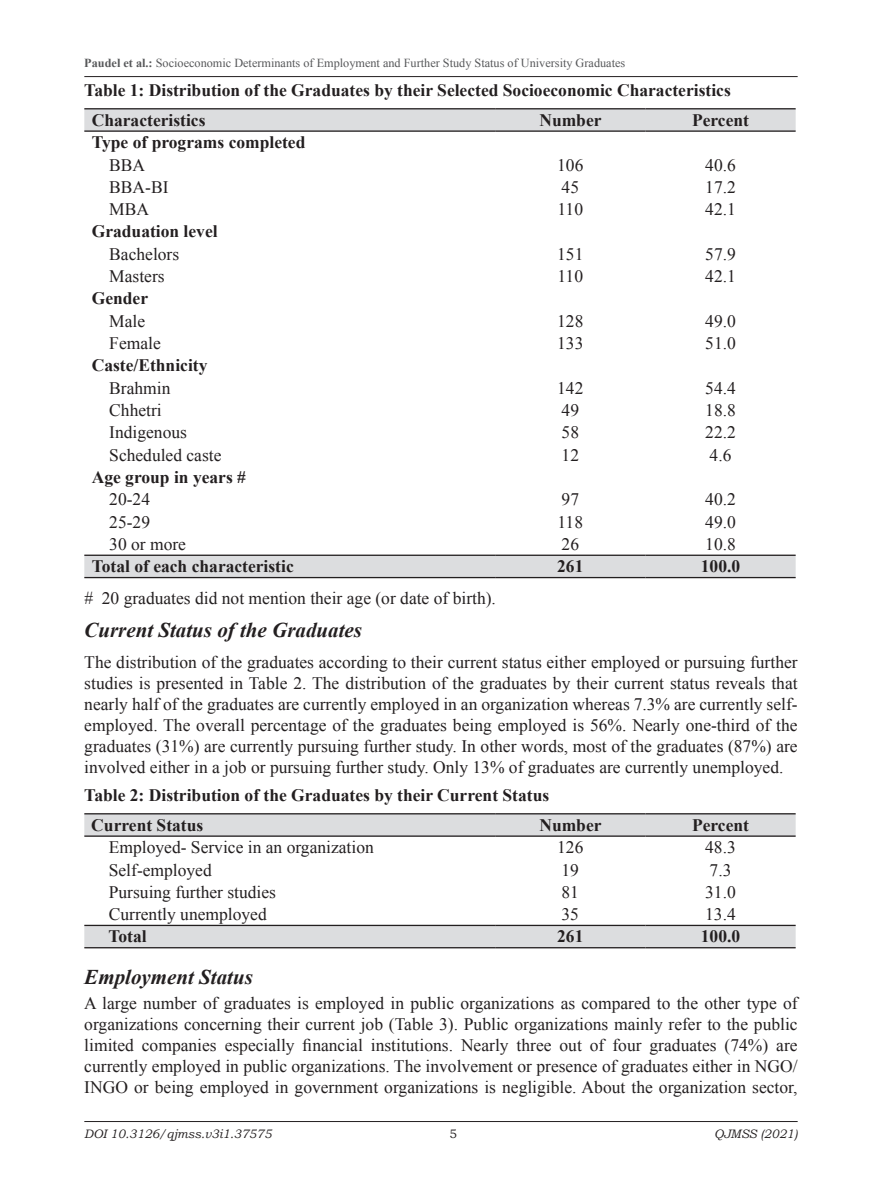
<style>
.page{position:relative;width:882px;height:1197px;background:#fff}
.page>*{position:absolute;margin:0;border:0;box-sizing:border-box;transform-origin:0 0}
.t1{font:italic 700 21px "Times New Roman";color:#231f20}
.t2{font:17.5px/21px "Times New Roman";color:#231f20;text-align:justify}
.t3{font:700 17.5px/29.4px "Times New Roman";color:#231f20}
.t4{font:12.25px "Times New Roman";color:#57585a}
.t5{font:italic 12.25px "Bookman Old Style";color:#231f20}
.t6{font:12.25px "Bookman Old Style";color:#231f20}
.s1{font-weight:700}
</style>
<div class="page">
<hr style="left:84px;top:76px;width:714px;height:1px;background:#231f20">
<hr style="left:84px;top:1121px;width:714px;height:1px;background:#231f20">
<svg style="left:84px;top:109px;width:712px;height:468px"></svg>
<hr style="left:84px;top:108px;width:411px;height:1px;background:#231f20">
<hr style="left:495px;top:108px;width:150px;height:1px;background:#231f20">
<hr style="left:645px;top:108px;width:151px;height:1px;background:#231f20">
<hr style="left:84px;top:130px;width:411px;height:2px;background:#231f20">
<hr style="left:495px;top:130px;width:150px;height:2px;background:#231f20">
<hr style="left:645px;top:130px;width:151px;height:2px;background:#231f20">
<hr style="left:84px;top:555px;width:411px;height:1px;background:#231f20">
<hr style="left:495px;top:555px;width:150px;height:1px;background:#231f20">
<hr style="left:645px;top:555px;width:151px;height:1px;background:#231f20">
<hr style="left:84px;top:577px;width:411px;height:1px;background:#231f20">
<hr style="left:495px;top:577px;width:150px;height:1px;background:#231f20">
<hr style="left:645px;top:577px;width:151px;height:1px;background:#231f20">
<svg style="left:84px;top:814px;width:712px;height:133px"></svg>
<hr style="left:84px;top:925px;width:411px;height:1px;background:#231f20">
<hr style="left:495px;top:925px;width:150px;height:1px;background:#231f20">
<hr style="left:645px;top:925px;width:151px;height:1px;background:#231f20">
<hr style="left:84px;top:947px;width:411px;height:1px;background:#231f20">
<hr style="left:495px;top:947px;width:150px;height:1px;background:#231f20">
<hr style="left:645px;top:947px;width:151px;height:1px;background:#231f20">
<hr style="left:84px;top:813px;width:411px;height:1px;background:#231f20">
<hr style="left:495px;top:813px;width:150px;height:1px;background:#231f20">
<hr style="left:645px;top:813px;width:151px;height:1px;background:#231f20">
<hr style="left:84px;top:835px;width:411px;height:2px;background:#231f20">
<hr style="left:495px;top:835px;width:150px;height:2px;background:#231f20">
<hr style="left:645px;top:835px;width:151px;height:2px;background:#231f20">
<p class="t4" style="left:84px;top:55px;width:542px"><span class="s1">Paudel et al.:</span> Socioeconomic Determinants of Employment and Further Study Status of University Graduates</p>
<p class="t3" style="left:92px;top:75px;width:641px;text-indent:-7px">Table 1: Distribution of the Graduates by their Selected Socioeconomic Characteristics<br>Characteristics</p>
<p class="t3" style="left:539px;top:105px;width:64px">Number</p>
<p class="t3" style="left:692px;top:105px;width:59px">Percent</p>
<p class="t3" style="left:92px;top:127px;width:215px">Type of programs completed</p>
<p class="t2" style="left:109px;top:154px;width:37px">BBA</p>
<p class="t2" style="left:557px;top:154px;width:28px">106</p>
<p class="t2" style="left:705px;top:154px;width:32px">40.6</p>
<p class="t2" style="left:109px;top:176px;width:61px">BBA-BI</p>
<p class="t2" style="left:562px;top:176px;width:19px">45</p>
<p class="t2" style="left:705px;top:176px;width:32px">17.2</p>
<p class="t2" style="left:109px;top:199px;width:41px">MBA</p>
<p class="t2" style="left:558px;top:199px;width:27px">110</p>
<p class="t2" style="left:705px;top:199px;width:32px">42.1</p>
<p class="t3" style="left:92px;top:216px;width:127px">Graduation level</p>
<p class="t2" style="left:109px;top:243px;width:71px">Bachelors</p>
<p class="t2" style="left:557px;top:243px;width:28px">151</p>
<p class="t2" style="left:705px;top:243px;width:32px">57.9</p>
<p class="t2" style="left:109px;top:266px;width:57px">Masters</p>
<p class="t2" style="left:558px;top:266px;width:27px">110</p>
<p class="t2" style="left:705px;top:266px;width:32px">42.1</p>
<p class="t3" style="left:92px;top:283px;width:58px">Gender</p>
<p class="t2" style="left:109px;top:310px;width:37px">Male</p>
<p class="t2" style="left:557px;top:310px;width:28px">128</p>
<p class="t2" style="left:705px;top:310px;width:32px">49.0</p>
<p class="t2" style="left:109px;top:333px;width:53px">Female</p>
<p class="t2" style="left:557px;top:333px;width:28px">133</p>
<p class="t2" style="left:705px;top:333px;width:32px">51.0</p>
<p class="t3" style="left:92px;top:350px;width:117px">Caste/Ethnicity</p>
<p class="t2" style="left:109px;top:377px;width:63px">Brahmin</p>
<p class="t2" style="left:557px;top:377px;width:28px">142</p>
<p class="t2" style="left:705px;top:377px;width:32px">54.4</p>
<p class="t2" style="left:109px;top:400px;width:54px">Chhetri</p>
<p class="t2" style="left:562px;top:400px;width:19px">49</p>
<p class="t2" style="left:705px;top:400px;width:32px">18.8</p>
<p class="t2" style="left:109px;top:422px;width:79px">Indigenous</p>
<p class="t2" style="left:562px;top:422px;width:19px">58</p>
<p class="t2" style="left:705px;top:422px;width:32px">22.2</p>
<p class="t2" style="left:109px;top:444px;width:114px">Scheduled caste</p>
<p class="t2" style="left:562px;top:444px;width:19px">12</p>
<p class="t2" style="left:710px;top:444px;width:23px">4.6</p>
<p class="t3" style="left:92px;top:462px;width:156px">Age group in years #</p>
<p class="t2" style="left:109px;top:489px;width:42px">20-24</p>
<p class="t2" style="left:562px;top:489px;width:19px">97</p>
<p class="t2" style="left:705px;top:489px;width:32px">40.2</p>
<p class="t2" style="left:109px;top:511px;width:42px">25-29</p>
<p class="t2" style="left:558px;top:511px;width:27px">118</p>
<p class="t2" style="left:705px;top:511px;width:32px">49.0</p>
<p class="t2" style="left:109px;top:533px;width:78px">30 or more</p>
<p class="t2" style="left:562px;top:533px;width:19px">26</p>
<p class="t2" style="left:705px;top:533px;width:32px">10.8</p>
<p class="t3" style="left:92px;top:551px;width:204px">Total of each characteristic</p>
<p class="t3" style="left:557px;top:551px;width:28px">261</p>
<p class="t3" style="left:701px;top:551px;width:41px">100.0</p>
<p class="t2" style="left:84px;top:588px;width:413px"># 20 graduates did not mention their age (or date of birth).</p>
<p class="t1" style="left:84px;top:615px;width:279px">Current Status of the Graduates</p>
<p class="t2" style="left:84px;top:651px;width:715px">The distribution of the graduates according to their current status either employed or pursuing further studies is presented in Table 2. The distribution of the graduates by their current status reveals that nearly half of the graduates are currently employed in an organization whereas 7.3% are currently self&shy;employed. The overall percentage of the graduates being employed is 56%. Nearly one-third of the graduates (31%) are currently pursuing further study. In other words, most of the graduates (87%) are involved either in a job or pursuing further study. Only 13% of graduates are currently unemployed.</p>
<p class="t3" style="left:91px;top:780px;width:459px;text-indent:-7px">Table 2: Distribution of the Graduates by their Current Status<br>Current Status</p>
<p class="t3" style="left:539px;top:810px;width:64px">Number</p>
<p class="t3" style="left:692px;top:810px;width:59px">Percent</p>
<p class="t2" style="left:109px;top:837px;width:267px">Employed- Service in an organization</p>
<p class="t2" style="left:557px;top:837px;width:28px">126</p>
<p class="t2" style="left:705px;top:837px;width:32px">48.3</p>
<p class="t2" style="left:109px;top:859px;width:105px">Self-employed</p>
<p class="t2" style="left:562px;top:859px;width:19px">19</p>
<p class="t2" style="left:710px;top:859px;width:23px">7.3</p>
<p class="t2" style="left:109px;top:881px;width:169px">Pursuing further studies</p>
<p class="t2" style="left:562px;top:881px;width:19px">81</p>
<p class="t2" style="left:705px;top:881px;width:32px">31.0</p>
<p class="t2" style="left:109px;top:904px;width:159px">Currently unemployed</p>
<p class="t2" style="left:562px;top:904px;width:19px">35</p>
<p class="t2" style="left:705px;top:904px;width:32px">13.4</p>
<p class="t3" style="left:108px;top:921px;width:40px">Total</p>
<p class="t3" style="left:557px;top:921px;width:28px">261</p>
<p class="t3" style="left:701px;top:921px;width:41px">100.0</p>
<p class="t1" style="left:84px;top:962px;width:170px">Employment Status</p>
<p class="t2" style="left:84px;top:993px;width:715px">A large number of graduates is employed in public organizations as compared to the other type of organizations concerning their current job (Table 3). Public organizations mainly refer to the public limited companies especially financial institutions. Nearly three out of four graduates (74%) are currently employed in public organizations. The involvement or presence of graduates either in NGO/ INGO or being employed in government organizations is negligible. About the organization sector,</p>
<p class="t5" style="left:84px;top:1126px;width:189px">DOI 10.3126/qjmss.v3i1.37575</p>
<p class="t6" style="left:450px;top:1126px;width:9px">5</p>
<p class="t5" style="left:714px;top:1126px;width:85px">QJMSS (2021)</p>
</div>
